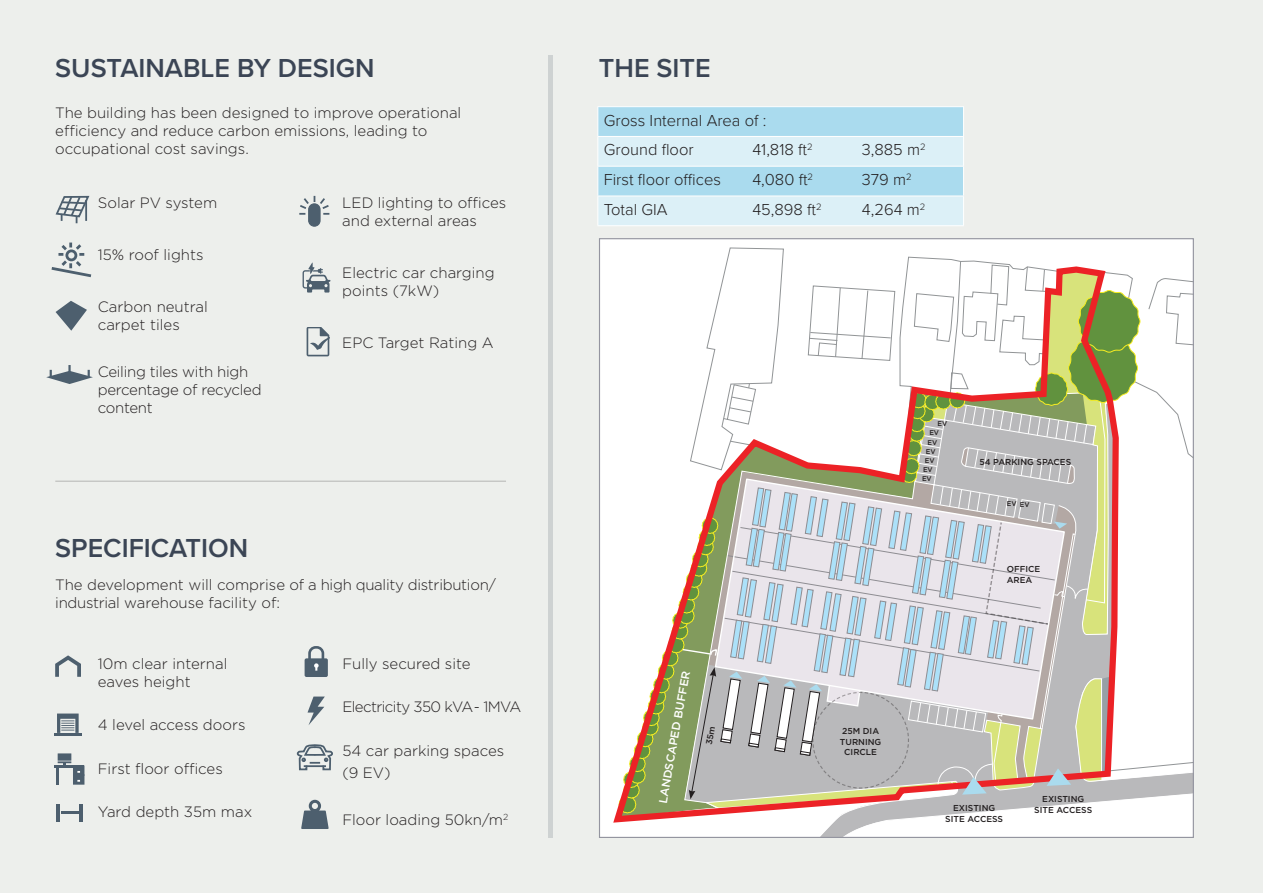
<style>
.page{position:relative;width:1263px;height:893px;background:#edefec}
.page>*{position:absolute;margin:0;border:0;box-sizing:border-box;transform-origin:0 0}
.t1{font:600 27px "Proxima Nova";color:#3b4555}
.t2{font:300 16.5px/29.7px "Proxima Nova";color:#231f20}
.t3{font:300 15px/18px "Gotham";color:#231f20}
.t4{font:300 15px/18px "Gotham";letter-spacing:-.02em;color:#231f20}
.t5{font:300 15px "Gotham";letter-spacing:-.04em;color:#231f20}
.t6{font:500 11.55px "Gotham";color:#fff}
.t7{font:500 8.55px/10.4px "Gotham";color:#231f20;text-align:center}
.t8{font:500 6.9px "Gotham";color:#231f20}
</style>
<div class="page">
<div style="left:599px;top:239px;width:594px;height:598px;background:#fff"></div>
<hr style="left:597px;top:106px;width:367px;height:1px;background:#fff">
<svg style="left:597px;top:107px;width:367px;height:118px;background:#c4e6f2"></svg>
<hr style="left:597px;top:225px;width:367px;height:1px;background:#fff">
<hr style="left:548px;top:55px;width:4px;height:783px;background:#ced2d2">
<svg style="left:55px;top:656px;width:26px;height:21px"></svg>
<svg style="left:57px;top:714px;width:22px;height:19px"></svg>
<hr style="left:54px;top:733px;width:28px;height:2px;background:#4d5f6e">
<hr style="left:56px;top:804px;width:3px;height:18px;background:#4d5f6e">
<hr style="left:80px;top:804px;width:3px;height:18px;background:#4d5f6e">
<svg style="left:61px;top:812px;width:17px;height:2px"></svg>
<hr style="left:55px;top:480px;width:451px;height:2px;background:#231f20">
<svg style="left:56px;top:301px;width:31px;height:30px"></svg>
<svg style="left:307px;top:327px;width:22px;height:29px"></svg>
<svg style="left:51px;top:242px;width:41px;height:36px"></svg>
<svg style="left:55px;top:195px;width:35px;height:28px"></svg>
<div style="left:309px;top:204px;width:11px;height:22px;background:#4d5f6e;border-radius:6px"></div>
<div style="left:308px;top:203px;width:13px;height:24px;border:1px solid #4d5f6e;border-radius:6px"></div>
<svg style="left:299px;top:196px;width:31px;height:19px"></svg>
<svg style="left:46px;top:365px;width:47px;height:19px"></svg>
<svg style="left:303px;top:263px;width:27px;height:30px"></svg>
<svg style="left:296px;top:646px;width:37px;height:183px"></svg>
<hr style="left:55px;top:765px;width:29px;height:3px;background:#4d5f6e">
<hr style="left:56px;top:768px;width:3px;height:16px;background:#4d5f6e">
<div style="left:58px;top:753px;width:13px;height:8px;background:#4d5f6e"></div>
<svg style="left:58px;top:761px;width:26px;height:24px"></svg>
<svg style="left:619px;top:248px;width:574px;height:589px"></svg>
<h1 class="t1" style="left:55px;top:47px;width:321px">SUSTAINABLE BY DESIGN</h1>
<p class="t3" style="left:55px;top:104px;width:408px">The building has been designed to improve operational efficiency and reduce carbon emissions, leading to occupational cost savings.</p>
<p class="t3" style="left:98px;top:193px;width:121px">Solar PV system</p>
<p class="t3" style="left:98px;top:245px;width:107px">15% roof lights</p>
<p class="t3" style="left:98px;top:297px;width:111px">Carbon neutral carpet tiles</p>
<p class="t4" style="left:98px;top:363px;width:165px">Ceiling tiles with high percentage of recycled content</p>
<p class="t3" style="left:342px;top:193px;width:166px">LED lighting to offices and external areas</p>
<p class="t3" style="left:342px;top:263px;width:154px">Electric car charging points (7kW)</p>
<p class="t3" style="left:342px;top:333px;width:153px">EPC Target Rating A</p>
<h1 class="t1" style="left:55px;top:528px;width:194px">SPECIFICATION</h1>
<p class="t4" style="left:55px;top:575px;width:442px">The development will comprise of a high quality distribution/ industrial warehouse facility of:</p>
<p class="t3" style="left:98px;top:654px;width:131px">10m clear internal eaves height</p>
<p class="t3" style="left:98px;top:716px;width:149px">4 level access doors</p>
<p class="t3" style="left:98px;top:759px;width:126px">First floor offices</p>
<p class="t3" style="left:98px;top:803px;width:156px">Yard depth 35m max</p>
<p class="t3" style="left:342px;top:654px;width:130px">Fully secured site</p>
<p class="t5" style="left:342px;top:697px;width:180px">Electricity 350 kVA - 1MVA</p>
<p class="t3" style="left:342px;top:739px;width:163px;line-height:22.2px">54 car parking spaces (9 EV)</p>
<p class="t3" style="left:342px;top:810px;width:167px">Floor loading 50kn/m<sup>2</sup></p>
<h1 class="t1" style="left:599px;top:47px;width:113px">THE SITE</h1>
<p class="t2" style="left:604px;top:104px;width:164px">Gross Internal Area of :<br>Ground floor</p>
<p class="t2" style="left:752px;top:134px;width:62px">41,818 ft<sup>2</sup></p>
<p class="t2" style="left:862px;top:134px;width:65px">3,885 m<sup>2</sup></p>
<p class="t2" style="left:604px;top:164px;width:119px">First floor offices</p>
<p class="t2" style="left:752px;top:164px;width:62px">4,080 ft<sup>2</sup></p>
<p class="t2" style="left:862px;top:164px;width:51px">379 m<sup>2</sup></p>
<p class="t2" style="left:604px;top:194px;width:65px">Total GIA</p>
<p class="t2" style="left:752px;top:194px;width:71px">45,898 ft<sup>2</sup></p>
<p class="t2" style="left:862px;top:194px;width:65px">4,264 m<sup>2</sup></p>
<p class="t8" style="left:937px;top:419px;width:11px">EV</p>
<p class="t8" style="left:929px;top:428px;width:11px">EV</p>
<p class="t8" style="left:927px;top:438px;width:11px">EV</p>
<p class="t6" style="left:655px;top:802px;width:136px;rotate:-80deg">LANDSCAPED BUFFER</p>
<p class="t8" style="left:926px;top:447px;width:11px">EV</p>
<p class="t8" style="left:925px;top:456px;width:11px">EV</p>
<p class="t8" style="left:923px;top:465px;width:11px">EV</p>
<p class="t8" style="left:922px;top:474px;width:11px">EV</p>
<p class="t7" style="left:979px;top:456px;width:93px">54 PARKING SPACES</p>
<p class="t8" style="left:1007px;top:499px;width:24px">EV EV</p>
<p class="t7" style="left:1007px;top:564px;width:35px;text-align:left">OFFICE<br>AREA</p>
<p class="t7" style="left:840px;top:726px;width:43px">25M DIA<br>TURNING<br>CIRCLE</p>
<p class="t7" style="left:945px;top:803px;width:59px">EXISTING<br>SITE ACCESS</p>
<p class="t7" style="left:1034px;top:794px;width:59px">EXISTING<br>SITE ACCESS</p>
</div>
